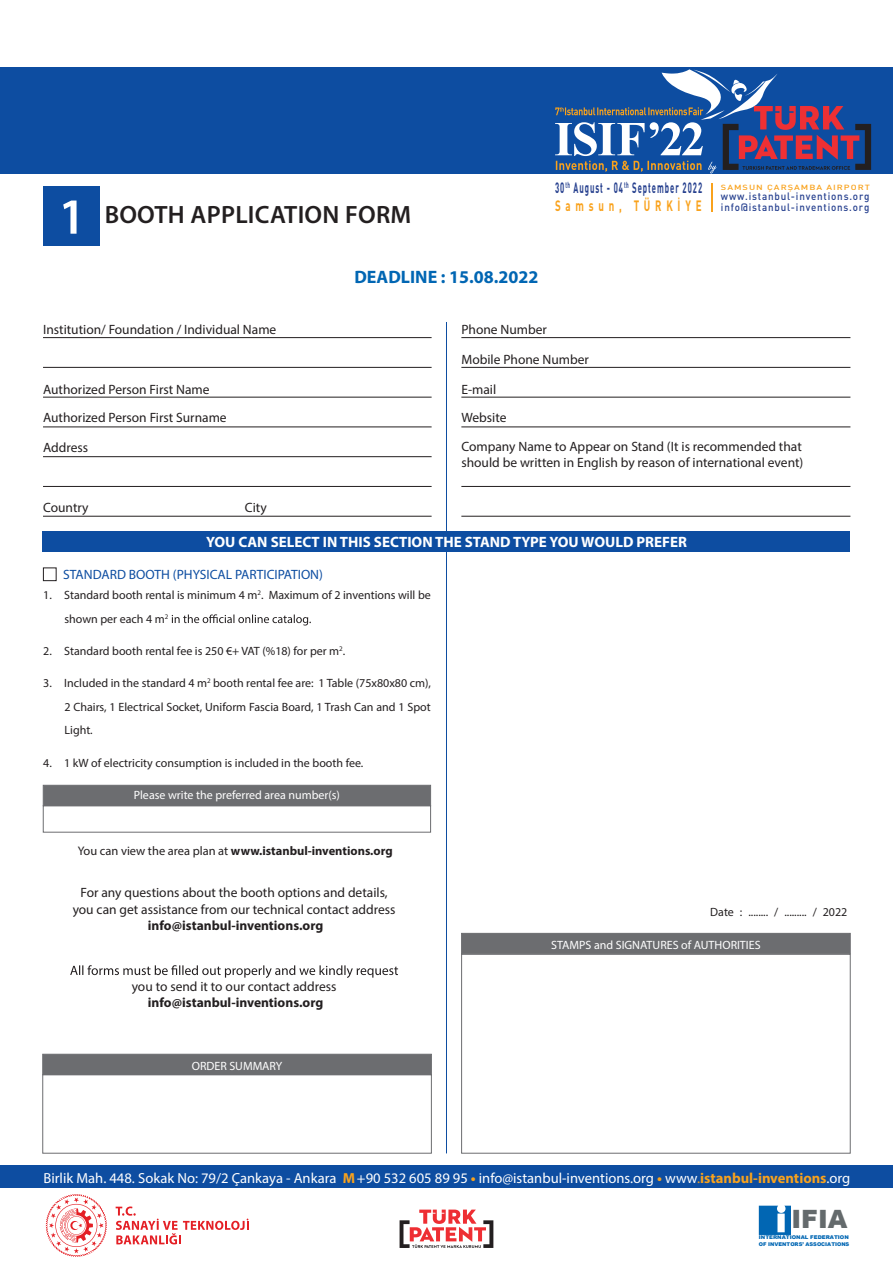
<style>
.page{position:relative;width:893px;height:1263px;background:#fff}
.page>*{position:absolute;margin:0;border:0;box-sizing:border-box;transform-origin:0 0}
.t1{font:600 51px "Myriad Pro";color:#fff}
.t2{font:900 25.2px "Arial";color:#646a6c}
.t3{font:600 25.05px "Myriad Pro";letter-spacing:.01em;color:#231f20}
.t4{font:700 18px "Myriad Pro";color:#0166b3}
.t5{font:700 15px "Myriad Pro";color:#fff}
.t6{font:700 14.85px/18.6px "DIN Pro";letter-spacing:.125em;color:#253f8e;scale:.52 1}
.t7{font:14.55px "Myriad Pro";color:#fff}
.t8{font:13.5px/16.2px "Myriad Pro";color:#231f20;text-align:center}
.t9{font:700 13.5px "Myriad Pro";color:#231f20}
.t10{font:13.5px "Myriad Pro";color:#0d4da1}
.t11{font:700 12.45px "Myriad Pro";color:#231f20}
.t12{font:12px/23.5px "Myriad Pro";color:#231f20}
.t13{font:12px "Myriad Pro";color:#fff}
.t14{font:500 10.65px/10.6px "DIN Pro";letter-spacing:.085em;color:#253f8e;scale:.93 1}
.t15{font:500 7.35px "DIN Pro";letter-spacing:.11em;color:#f9a21c;scale:1.24 1}
.t16{font:900 5.1px/6.1px "Arial";color:#0166b3;scale:1.04 1}
.s1{color:#f9a21c}
.s2{font-weight:400}
.s3{font-weight:700;color:#f9a21c}
</style>
<div class="page">
<div style="left:43px;top:186px;width:56px;height:60px;background:#0d4da1"></div>
<div style="left:0;top:1165px;width:893px;height:23px;background:#0d4da1"></div>
<div style="left:0;top:68px;width:893px;height:106px;background:#0d4da1"></div>
<svg style="left:172px;top:614px;width:139px;height:11px"></svg>
<svg style="left:70px;top:965px;width:328px;height:13px"></svg>
<hr style="left:446px;top:322px;width:1px;height:209px;background:#0d4da1">
<hr style="left:446px;top:551px;width:1px;height:602px;background:#0d4da1">
<hr style="left:43px;top:337px;width:389px;height:1px;background:#231f20">
<hr style="left:461px;top:337px;width:389px;height:1px;background:#231f20">
<hr style="left:43px;top:367px;width:389px;height:1px;background:#231f20">
<hr style="left:461px;top:367px;width:389px;height:1px;background:#231f20">
<hr style="left:43px;top:397px;width:389px;height:1px;background:#231f20">
<hr style="left:461px;top:397px;width:389px;height:1px;background:#231f20">
<hr style="left:43px;top:427px;width:389px;height:1px;background:#231f20">
<hr style="left:461px;top:427px;width:389px;height:1px;background:#231f20">
<hr style="left:43px;top:456px;width:389px;height:1px;background:#231f20">
<hr style="left:43px;top:486px;width:389px;height:1px;background:#231f20">
<hr style="left:461px;top:486px;width:389px;height:1px;background:#231f20">
<hr style="left:43px;top:516px;width:389px;height:1px;background:#231f20">
<hr style="left:461px;top:516px;width:389px;height:1px;background:#231f20">
<div style="left:43px;top:531px;width:807px;height:20px;background:#0d4da1"></div>
<div style="left:43px;top:568px;width:13px;height:13px;border:1px solid #231f20"></div>
<div style="left:461px;top:933px;width:389px;height:21px;background:#6c6d70"></div>
<div style="left:43px;top:1054px;width:389px;height:21px;background:#6c6d70"></div>
<div style="left:461px;top:954px;width:389px;height:199px;border:1px solid #6c6d70"></div>
<div style="left:43px;top:1074px;width:389px;height:79px;border:1px solid #6c6d70"></div>
<div style="left:43px;top:785px;width:388px;height:21px;background:#6c6d70"></div>
<div style="left:43px;top:805px;width:388px;height:27px;border:1px solid #6c6d70"></div>
<svg style="left:400px;top:1209px;width:93px;height:39px"></svg>
<svg style="left:46px;top:1194px;width:61px;height:63px"></svg>
<svg style="left:116px;top:1206px;width:132px;height:38px"></svg>
<svg style="left:555px;top:69px;width:316px;height:104px"></svg>
<hr style="left:711px;top:183px;width:2px;height:28px;background:#f9a21c">
<svg style="left:759px;top:1206px;width:32px;height:29px"></svg>
<h1 class="t1" style="left:58px;top:184px;width:29px">1</h1>
<h3 class="t3" style="left:105px;top:199px;width:308px">BOOTH APPLICATION FORM</h3>
<p class="t6" style="left:555px;top:176px;width:285px">30<sup>th</sup> August - 04<sup>th</sup> September 2022<br><span class="s1">Samsun, TÜRKİYE</span></p>
<p class="t15" style="left:721px;top:181px;width:122px">SAMSUN ÇARŞAMBA AIRPORT</p>
<p class="t14" style="left:721px;top:190px;width:161px">www.istanbul-inventions.org info@istanbul-inventions.org</p>
<h3 class="t4" style="left:354px;top:265px;width:186px">DEADLINE : 15.08.2022</h3>
<p class="t8" style="left:43px;top:321px;width:235px">Institution/ Foundation / Individual Name</p>
<p class="t8" style="left:461px;top:321px;width:87px">Phone Number</p>
<p class="t8" style="left:461px;top:352px;width:129px">Mobile Phone Number</p>
<p class="t8" style="left:43px;top:381px;width:168px">Authorized Person First Name</p>
<p class="t8" style="left:461px;top:382px;width:36px">E-mail</p>
<p class="t8" style="left:43px;top:410px;width:185px">Authorized Person First Surname</p>
<p class="t8" style="left:461px;top:409px;width:47px">Website</p>
<p class="t8" style="left:43px;top:439px;width:47px">Address</p>
<p class="t8" style="left:461px;top:438px;width:343px;text-align:left">Company Name to Appear on Stand (It is recommended that should be written in English by reason of international event)</p>
<p class="t8" style="left:43px;top:499px;width:47px">Country</p>
<p class="t8" style="left:245px;top:499px;width:23px">City</p>
<p class="t5" style="left:206px;top:532px;width:482px">YOU CAN SELECT IN THIS SECTION THE STAND TYPE YOU WOULD PREFER</p>
<p class="t10" style="left:63px;top:566px;width:261px">STANDARD BOOTH (PHYSICAL PARTICIPATION)</p>
<p class="t12" style="left:65px;top:583px;width:368px;text-indent:-21px">1. Standard booth rental is minimum 4 m<sup>2</sup>. Maximum of 2 inventions will be shown per each 4 m<sup>2</sup></p>
<p class="t12" style="left:43px;top:639px;width:304px">2. Standard booth rental fee is 250 €+ VAT (%18) for per m<sup>2</sup>.</p>
<p class="t12" style="left:65px;top:671px;width:368px;text-align:justify;text-indent:-21px">3. Included in the standard 4 m<sup>2</sup> booth rental fee are: 1 Table (75x80x80 cm), 2 Chairs, 1 Electrical Socket, Uniform Fascia Board, 1 Trash Can and 1 Spot Light.</p>
<p class="t12" style="left:43px;top:750px;width:322px">4. 1 kW of electricity consumption is included in the booth fee.</p>
<p class="t13" style="left:134px;top:788px;width:208px">Please write the preferred area number(s)</p>
<p class="t11" style="left:78px;top:843px;width:316px"><span class="s2">You can view the area plan at</span> www.istanbul-inventions.org</p>
<p class="t8" style="left:73px;top:884px;width:324px">For any questions about the booth options and details, you can get assistance from our technical contact address</p>
<p class="t9" style="left:148px;top:916px;width:177px">info@istanbul-inventions.org</p>
<p class="t8" style="left:132px;top:978px;width:206px">you to send it to our contact address</p>
<p class="t9" style="left:148px;top:994px;width:177px">info@istanbul-inventions.org</p>
<p class="t13" style="left:192px;top:1058px;width:92px">ORDER SUMMARY</p>
<p class="t12" style="left:710px;top:900px;width:139px">Date : ........ / ......... / 2022</p>
<p class="t13" style="left:551px;top:937px;width:211px">STAMPS and SIGNATURES of AUTHORITIES</p>
<p class="t7" style="left:44px;top:1169px;width:808px">Birlik Mah. 448. Sokak No: 79/2 Çankaya - Ankara <span class="s3">M</span>+90 532 605 89 95 <span class="s3">•</span> info@istanbul-inventions.org <span class="s3">•</span> www<span class="s1">.</span><span class="s3">istanbul-inventions</span>.org</p>
<h2 class="t2" style="left:791px;top:1200px;width:58px">IFIA</h2>
<p class="t16" style="left:759px;top:1234px;width:89px">INTERNATIONAL FEDERATION<br>OF INVENTORS’ ASSOCIATIONS</p>
</div>
